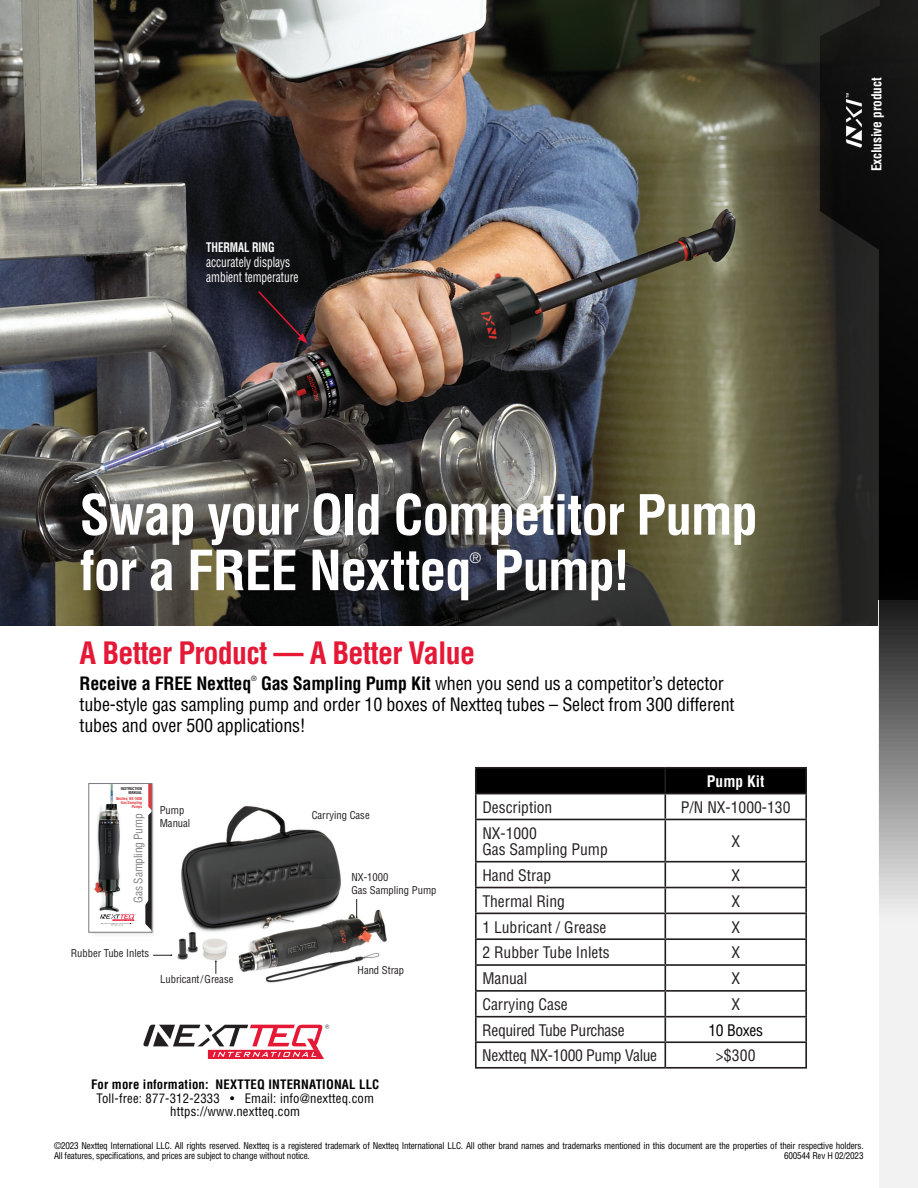
<style>
.page{position:relative;width:918px;height:1188px;background:#fff}
.page>*{position:absolute;margin:0;border:0;box-sizing:border-box;transform-origin:0 0}
.t1{font:700 condensed 54px/55.5px "Helvetica";letter-spacing:-.025em;color:#fff}
.t2{font:700 condensed 30.15px "Helvetica";letter-spacing:-.025em;color:#e51836}
.t3{font:condensed 18px/21px "Helvetica";letter-spacing:-.01em;color:#000}
.t4{font:700 condensed 18px "Helvetica";letter-spacing:-.01em;color:#000}
.t5{font:condensed 15.6px/16.4px "Helvetica";color:#231f20}
.t6{font:condensed 15.6px "Helvetica";letter-spacing:-.02em;color:#231f20}
.t7{font:700 condensed 15.6px "Helvetica";color:#fff}
.t8{font:condensed 15.6px "Helvetica";letter-spacing:-.02em;color:#000001}
.t9{font:condensed 13.95px "Helvetica";color:#fff}
.t10{font:condensed 13.65px/15px "Helvetica";letter-spacing:-.005em;color:#fff;scale:.83 1}
.t11{font:700 condensed 13.5px "Helvetica";letter-spacing:-.01em;color:#fff}
.t12{font:700 condensed 12.9px "Helvetica";letter-spacing:-.005em;color:#fff;scale:.83 1}
.t13{font:condensed 12.75px/13.4px "Helvetica";letter-spacing:.015em;color:#000;text-align:center}
.t14{font:700 condensed 12.75px "Helvetica";letter-spacing:.015em;color:#000}
.t15{font:condensed 11.55px "Helvetica";letter-spacing:-.02em;color:#828487}
.t16{font:condensed 10.5px/13px "Helvetica";color:#231f20}
.t17{font:condensed 9.15px/9.8px "Helvetica";letter-spacing:-.02em;color:#000}
.t18{font:condensed 7.05px "Helvetica";color:#000}
.t19{font:700 condensed 3.9px/4.1px "Helvetica";letter-spacing:-.02em;color:#e1373d;text-align:right}
.t20{font:700 condensed 3.9px/4.1px "Helvetica";letter-spacing:-.02em;color:#231f20;text-align:right}
.s1{font-weight:700}
.s2{font-size:4.05px}
</style>
<div class="page">
<img style="left:0;top:0;width:820px;height:625px">
<svg style="left:257px;top:289px;width:51px;height:55px;background:#231b25"></svg>
<div style="left:88px;top:781px;width:71px;height:158px;background:#231f20;opacity:.11"></div>
<div style="left:89px;top:784px;width:63px;height:148px;background:#fff"></div>
<img style="left:94px;top:804px;width:27px;height:108px">
<svg style="left:145px;top:785px;width:5px;height:144px"></svg>
<svg style="left:100px;top:914px;width:36px;height:12px"></svg>
<div style="left:109px;top:784px;width:5px;height:22px;background:#231f20;opacity:.18"></div>
<img style="left:111px;top:785px;width:2px;height:19px">
<div style="left:89px;top:783px;width:63px;height:149px;border:1px solid #787a7d"></div>
<img style="left:154px;top:781px;width:233px;height:202px">
<svg style="left:215px;top:961px;width:2px;height:13px"></svg>
<svg style="left:153px;top:954px;width:19px;height:2px"></svg>
<svg style="left:356px;top:899px;width:2px;height:19px"></svg>
<svg style="left:820px;top:0;width:98px;height:1188px"></svg>
<img style="left:843px;top:92px;width:19px;height:60px">
<div style="left:477px;top:769px;width:328px;height:24px;background:#000"></div>
<hr style="left:475px;top:767px;width:190px;height:2px;background:#231f20">
<hr style="left:475px;top:769px;width:2px;height:24px;background:#231f20">
<hr style="left:665px;top:767px;width:142px;height:2px;background:#231f20">
<hr style="left:664px;top:769px;width:2px;height:24px;background:#231f20">
<hr style="left:805px;top:769px;width:2px;height:24px;background:#231f20">
<hr style="left:665px;top:793px;width:142px;height:1px;background:#231f20">
<hr style="left:664px;top:794px;width:2px;height:25px;background:#231f20">
<hr style="left:805px;top:794px;width:2px;height:25px;background:#231f20">
<hr style="left:475px;top:820px;width:2px;height:41px;background:#231f20">
<hr style="left:665px;top:819px;width:142px;height:1px;background:#231f20">
<hr style="left:664px;top:820px;width:2px;height:41px;background:#231f20">
<hr style="left:805px;top:820px;width:2px;height:41px;background:#231f20">
<hr style="left:475px;top:861px;width:190px;height:2px;background:#231f20">
<hr style="left:475px;top:863px;width:2px;height:24px;background:#231f20">
<hr style="left:665px;top:861px;width:142px;height:2px;background:#231f20">
<hr style="left:664px;top:863px;width:2px;height:24px;background:#231f20">
<hr style="left:805px;top:863px;width:2px;height:24px;background:#231f20">
<hr style="left:475px;top:887px;width:190px;height:1px;background:#231f20">
<hr style="left:475px;top:888px;width:2px;height:25px;background:#231f20">
<hr style="left:665px;top:887px;width:142px;height:1px;background:#231f20">
<hr style="left:664px;top:888px;width:2px;height:25px;background:#231f20">
<hr style="left:805px;top:888px;width:2px;height:25px;background:#231f20">
<hr style="left:475px;top:913px;width:190px;height:1px;background:#231f20">
<hr style="left:475px;top:914px;width:2px;height:24px;background:#231f20">
<hr style="left:665px;top:913px;width:142px;height:1px;background:#231f20">
<hr style="left:664px;top:914px;width:2px;height:24px;background:#231f20">
<hr style="left:805px;top:914px;width:2px;height:24px;background:#231f20">
<hr style="left:475px;top:938px;width:190px;height:2px;background:#231f20">
<hr style="left:475px;top:940px;width:2px;height:24px;background:#231f20">
<hr style="left:665px;top:938px;width:142px;height:2px;background:#231f20">
<hr style="left:664px;top:940px;width:2px;height:24px;background:#231f20">
<hr style="left:805px;top:940px;width:2px;height:24px;background:#231f20">
<hr style="left:475px;top:964px;width:190px;height:2px;background:#231f20">
<hr style="left:475px;top:966px;width:2px;height:24px;background:#231f20">
<hr style="left:665px;top:964px;width:142px;height:2px;background:#231f20">
<hr style="left:664px;top:966px;width:2px;height:24px;background:#231f20">
<hr style="left:805px;top:966px;width:2px;height:24px;background:#231f20">
<hr style="left:475px;top:990px;width:190px;height:2px;background:#231f20">
<hr style="left:475px;top:992px;width:2px;height:24px;background:#231f20">
<hr style="left:665px;top:990px;width:142px;height:2px;background:#231f20">
<hr style="left:664px;top:992px;width:2px;height:24px;background:#231f20">
<hr style="left:805px;top:992px;width:2px;height:24px;background:#231f20">
<hr style="left:475px;top:1016px;width:190px;height:2px;background:#231f20">
<hr style="left:475px;top:1018px;width:2px;height:23px;background:#231f20">
<hr style="left:665px;top:1016px;width:142px;height:2px;background:#231f20">
<hr style="left:664px;top:1018px;width:2px;height:23px;background:#231f20">
<hr style="left:805px;top:1018px;width:2px;height:23px;background:#231f20">
<hr style="left:475px;top:1041px;width:190px;height:2px;background:#231f20">
<hr style="left:475px;top:1043px;width:2px;height:24px;background:#231f20">
<hr style="left:665px;top:1041px;width:142px;height:2px;background:#231f20">
<hr style="left:664px;top:1043px;width:2px;height:24px;background:#231f20">
<hr style="left:805px;top:1043px;width:2px;height:24px;background:#231f20">
<hr style="left:475px;top:1067px;width:190px;height:2px;background:#231f20">
<hr style="left:665px;top:1067px;width:142px;height:2px;background:#231f20">
<hr style="left:475px;top:793px;width:190px;height:1px;background:#231f20">
<hr style="left:475px;top:794px;width:2px;height:25px;background:#231f20">
<hr style="left:475px;top:819px;width:190px;height:1px;background:#231f20">
<svg style="left:143px;top:1025px;width:186px;height:34px"></svg>
<h3 class="t12" style="left:206px;top:240px;width:84px">THERMAL RING</h3>
<h3 class="t10" style="left:206px;top:255px;width:113px">accurately displays ambient temperature</h3>
<h3 class="t11" style="left:868px;top:171px;width:95px;rotate:-90deg">Exclusive product</h3>
<h1 class="t1" style="left:80px;top:487px;width:680px">Swap your Old Competitor Pump for a FREE Nextteq Pump!</h1>
<h3 class="t9" style="left:470px;top:549px;width:13px">®</h3>
<h2 class="t2" style="left:80px;top:634px;width:397px">A Better Product — A Better Value</h2>
<h3 class="t4" style="left:80px;top:672px;width:173px">Receive a FREE Nextteq</h3>
<p class="t18" style="left:251px;top:674px;width:7px">®</p>
<h3 class="t3" style="left:80px;top:672px;width:656px;text-indent:181px"><span class="s1">Gas Sampling Pump Kit</span> when you send us a competitor’s detector tube-style gas sampling pump and order 10 boxes of Nextteq tubes – Select from 300 different tubes and over 500 applications!</h3>
<p class="t20" style="left:121px;top:787px;width:23px"><span class="s2">I</span>NSTRUCTION<br>MANUAL</p>
<p class="t19" style="left:116px;top:796px;width:28px">Nextteq NX-1000<br>Gas Sampling<br>Pumps</p>
<p class="t15" style="left:131px;top:903px;width:91px;rotate:-90deg">Gas Sampling Pump</p>
<p class="t16" style="left:160px;top:804px;width:32px">Pump<br>Manual</p>
<p class="t16" style="left:71px;top:947px;width:80px">Rubber Tube Inlets</p>
<p class="t16" style="left:160px;top:973px;width:75px">Lubricant/Grease</p>
<p class="t16" style="left:312px;top:809px;width:60px">Carrying Case</p>
<p class="t16" style="left:351px;top:871px;width:87px">NX-1000<br>Gas Sampling Pump</p>
<p class="t16" style="left:358px;top:963px;width:48px">Hand Strap</p>
<h3 class="t7" style="left:707px;top:772px;width:59px">Pump Kit</h3>
<h3 class="t5" style="left:482px;top:799px;width:72px">Description</h3>
<h3 class="t5" style="left:681px;top:799px;width:111px">P/N NX-1000-130</h3>
<h3 class="t5" style="left:482px;top:825px;width:127px">NX-1000<br>Gas Sampling Pump</h3>
<h3 class="t5" style="left:731px;top:833px;width:10px">X</h3>
<h3 class="t5" style="left:482px;top:867px;width:70px">Hand Strap</h3>
<h3 class="t5" style="left:731px;top:867px;width:10px">X</h3>
<h3 class="t5" style="left:482px;top:893px;width:84px">Thermal Ring</h3>
<h3 class="t5" style="left:731px;top:893px;width:10px">X</h3>
<h3 class="t5" style="left:482px;top:919px;width:126px">1 Lubricant / Grease</h3>
<h3 class="t5" style="left:731px;top:919px;width:10px">X</h3>
<h3 class="t5" style="left:482px;top:944px;width:129px">2 Rubber Tube Inlets</h3>
<h3 class="t5" style="left:731px;top:944px;width:10px">X</h3>
<h3 class="t5" style="left:482px;top:970px;width:47px">Manual</h3>
<h3 class="t5" style="left:731px;top:970px;width:10px">X</h3>
<h3 class="t5" style="left:482px;top:996px;width:87px">Carrying Case</h3>
<h3 class="t5" style="left:731px;top:996px;width:10px">X</h3>
<h3 class="t6" style="left:482px;top:1020px;width:144px">Required Tube Purchase</h3>
<h3 class="t8" style="left:708px;top:1020px;width:56px">10 Boxes</h3>
<h3 class="t6" style="left:482px;top:1046px;width:177px">Nextteq NX-1000 Pump Value</h3>
<h3 class="t5" style="left:716px;top:1047px;width:41px">&gt;$300</h3>
<h3 class="t14" style="left:91px;top:1077px;width:290px">For more information: NEXTTEQ INTERNATIONAL LLC</h3>
<h3 class="t13" style="left:96px;top:1091px;width:279px">Toll-free: 877-312-2333 • Email: info@nextteq.com https://www.nextteq.com</h3>
<p class="t17" style="left:54px;top:1141px;width:811px">©2023 Nextteq International LLC. All rights reserved. Nextteq is a registered trademark of Nextteq International LLC. All other brand names and trademarks mentioned in this document are the properties of their respective holders.<br>All features, specifications, and prices are subject to change without notice.</p>
<p class="t17" style="left:784px;top:1150px;width:81px">600544 Rev H 02/2023</p>
</div>
